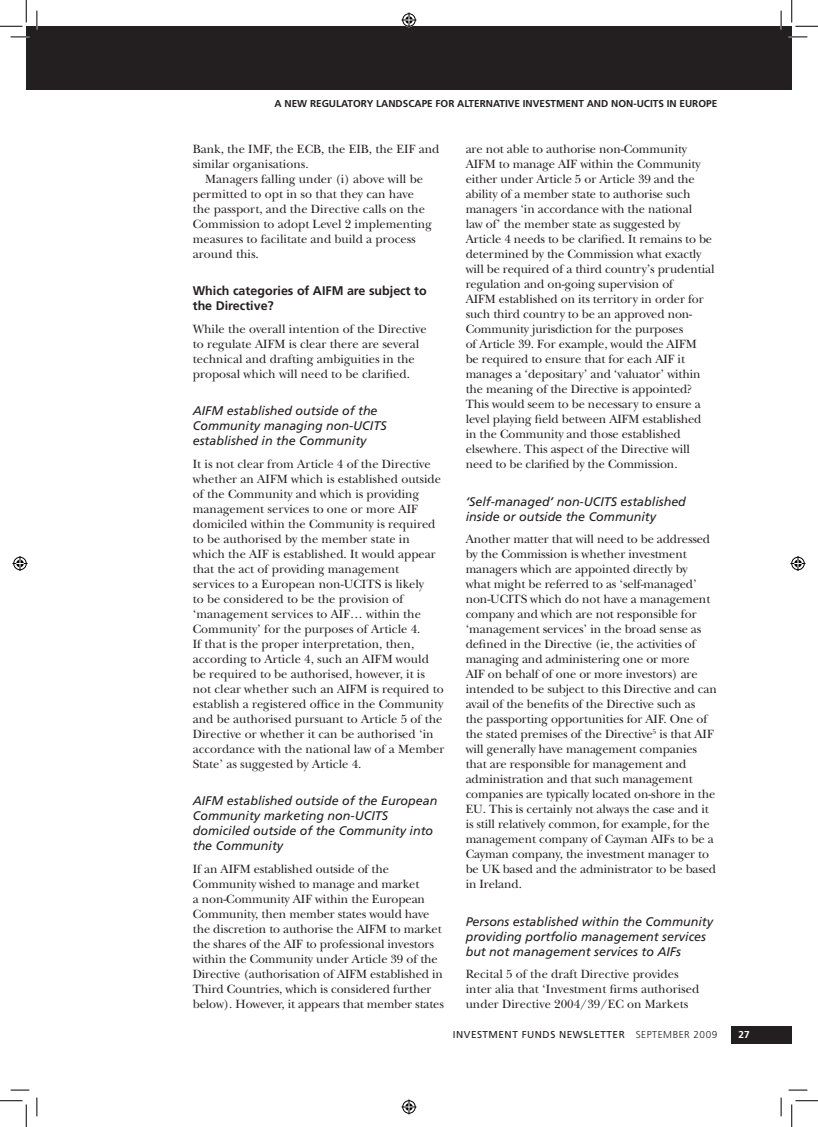
<style>
.page{position:relative;width:818px;height:1127px;background:#fff}
.page>*{position:absolute;margin:0;border:0;box-sizing:border-box;transform-origin:0 0}
.t1{font:12.5px/15px "New Baskerville";letter-spacing:-.01em;color:#231f20}
.t2{font:italic 12.5px/15px "Frutiger";color:#231f20}
.t3{font:700 12.5px/15px "Frutiger";color:#231f20}
.t4{font:700 10px "Frutiger";color:#231f20}
.t5{font:10px "Frutiger";letter-spacing:.05em;color:#231f20}
.t6{font:700 10px "Frutiger";color:#fff}
.s1{font-weight:300}
</style>
<div class="page">
<div style="left:731px;top:1026px;width:61px;height:17px;background:#231f20"></div>
<div style="left:26px;top:26px;width:766px;height:63px;background:#231f20"></div>
<svg style="left:11px;top:36px;width:18px;height:2px"></svg>
<svg style="left:788px;top:36px;width:19px;height:2px"></svg>
<svg style="left:11px;top:1089px;width:18px;height:1px"></svg>
<svg style="left:788px;top:1089px;width:19px;height:1px"></svg>
<svg style="left:36px;top:11px;width:2px;height:18px"></svg>
<svg style="left:36px;top:1097px;width:2px;height:18px"></svg>
<svg style="left:780px;top:11px;width:2px;height:18px"></svg>
<svg style="left:780px;top:1097px;width:2px;height:18px"></svg>
<svg style="left:0;top:0;width:27px;height:27px"></svg>
<svg style="left:0;top:1100px;width:27px;height:26px"></svg>
<svg style="left:791px;top:0;width:27px;height:27px"></svg>
<svg style="left:791px;top:1100px;width:27px;height:26px"></svg>
<svg style="left:401px;top:13px;width:15px;height:15px"></svg>
<svg style="left:401px;top:1099px;width:15px;height:15px"></svg>
<svg style="left:13px;top:556px;width:15px;height:15px"></svg>
<svg style="left:790px;top:556px;width:15px;height:15px"></svg>
<p class="t4" style="left:274px;top:98px;width:19px">A NEW</p>
<p class="t4" style="left:310px;top:98px;width:14px">REGULATORY</p>
<p class="t4" style="left:376px;top:98px;width:27px">LANDSCAPE</p>
<p class="t4" style="left:436px;top:98px;width:7px">FOR</p>
<p class="t4" style="left:457px;top:98px;width:14px">ALTER</p>
<p class="t4" style="left:486px;top:98px;width:61px">NATIVE INVESTME</p>
<p class="t4" style="left:571px;top:98px;width:122px">NT AND NON-UCITS IN EUROPE</p>
<p class="t1" style="left:193px;top:141px;width:248px">Bank, the IMF, the ECB, the EIB, the EIF and similar organisations.</p>
<p class="t1" style="left:193px;top:171px;width:241px;text-indent:12px">Managers falling under (i) above will be permitted to opt in so that they can have the passport, and the Directive calls on the Commission to adopt Level 2 implementing measures to facilitate and build a process around this.</p>
<p class="t3" style="left:193px;top:283px;width:235px">WHICH CATEGORIES OF AIFM ARE SUBJECT TO<br>THE DIRECTIVE?</p>
<p class="t1" style="left:193px;top:321px;width:235px">While the overall intention of the Directive to regulate AIFM is clear there are several technical and drafting ambiguities in the proposal which will need to be clarified.</p>
<p class="t2" style="left:193px;top:403px;width:195px">AIFM established outside of the<br>Community managing non-UCITS established in the Community</p>
<p class="t1" style="left:193px;top:456px;width:253px">It is not clear from Article 4 of the Directive whether an AIFM which is established outside of the Community and which is providing management services to one or more AIF domiciled within the Community is required to be authorised by the member state in which the AIF is established. It would appear that the act of providing management services to a European non-UCITS is likely<br>to be considered to be the provision of ‘management services to AIF… within the Community’ for the purposes of Article 4.<br>If that is the proper interpretation, then, according to Article 4, such an AIFM would be required to be authorised, however, it is not clear whether such an AIFM is required to establish a registered office in the Community and be authorised pursuant to Article 5 of the Directive or whether it can be authorised ‘in accordance with the national law of a Member State’ as suggested by Article 4.</p>
<p class="t2" style="left:193px;top:793px;width:246px">AIFM established outside of the European<br>Community marketing non-UCITS domiciled outside of the Community into the Community</p>
<p class="t1" style="left:193px;top:861px;width:253px">If an AIFM established outside of the Community wished to manage and market<br>a non-Community AIF within the European Community, then member states would have the discretion to authorise the AIFM to market the shares of the AIF to professional investors within the Community under Article 39 of the Directive (authorisation of AIFM established in Third Countries, which is considered further below). However, it appears that member states</p>
<p class="t1" style="left:466px;top:141px;width:250px">are not able to authorise non-Community AIFM to manage AIF within the Community either under Article 5 or Article 39 and the ability of a member state to authorise such managers ‘in accordance with the national<br>law of’ the member state as suggested by Article 4 needs to be clarified. It remains to be determined by the Commission what exactly will be required of a third country’s prudential regulation and on-going supervision of<br>AIFM established on its territory in order for such third country to be an approved non-Community jurisdiction for the purposes<br>of Article 39. For example, would the AIFM<br>be required to ensure that for each AIF it manages a ‘depositary’ and ‘valuator’ within the meaning of the Directive is appointed?<br>This would seem to be necessary to ensure a level playing field between AIFM established in the Community and those established elsewhere. This aspect of the Directive will need to be clarified by the Commission.</p>
<p class="t2" style="left:466px;top:493px;width:222px">‘Self-managed’ non-UCITS established inside or outside the Community</p>
<p class="t1" style="left:466px;top:531px;width:253px">Another matter that will need to be addressed by the Commission is whether investment managers which are appointed directly by<br>what might be referred to as ‘self-managed’ non-UCITS which do not have a management company and which are not responsible for ‘management services’ in the broad sense as defined in the Directive (ie, the activities of managing and administering one or more<br>AIF on behalf of one or more investors) are intended to be subject to this Directive and can avail of the benefits of the Directive such as<br>the passporting opportunities for AIF. One of the stated premises of the Directive<sup>5</sup> is that AIF will generally have management companies that are responsible for management and administration and that such management companies are typically located on-shore in the EU. This is certainly not always the case and it is still relatively common, for example, for the management company of Cayman AIFs to be a Cayman company, the investment manager to be UK based and the administrator to be based in Ireland.</p>
<p class="t2" style="left:466px;top:913px;width:249px">Persons established within the Community providing portfolio management services but not management services to AIFs</p>
<p class="t1" style="left:466px;top:966px;width:235px">Recital 5 of the draft Directive provides inter alia that ‘Investment firms authorised under Directive 2004/39/EC on Markets</p>
<p class="t5" style="left:453px;top:1028px;width:38px">INVESTMENT</p>
<p class="t5" style="left:522px;top:1028px;width:197px">FUNDS NEWSLETTER <span class="s1">SEPTEMBER 2009</span></p>
<p class="t6" style="left:738px;top:1028px;width:13px">27</p>
</div>
